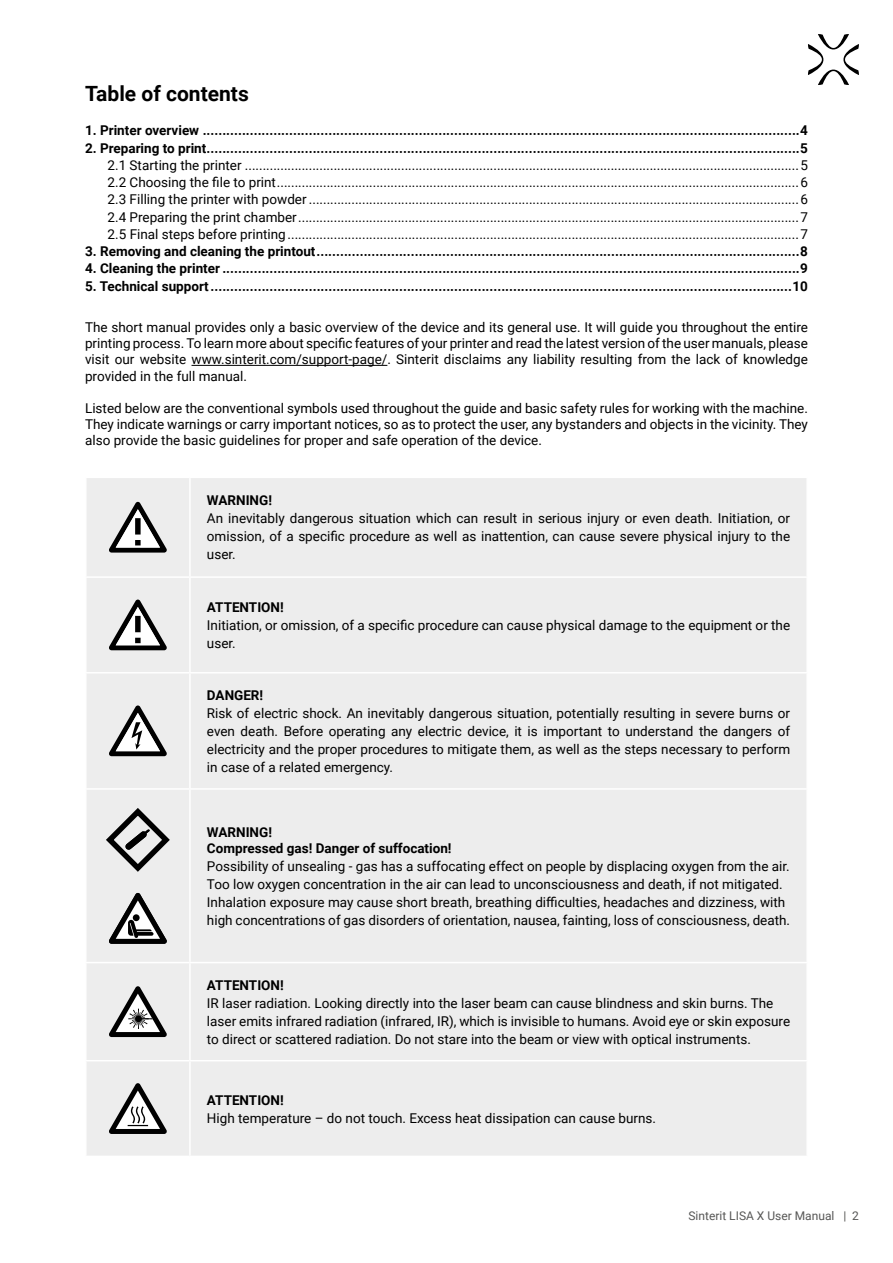
<style>
.page{position:relative;width:893px;height:1263px;background:#fff}
.page>*{position:absolute;margin:0;border:0;box-sizing:border-box;transform-origin:0 0}
.t1{font:700 21px "Roboto";color:#000}
.t2{font:13.5px/18px "Roboto";color:#000;text-align:justify}
.t3{font:700 13.5px/16.2px "Roboto";color:#000}
.t4{font:12px "Roboto";color:#575756}
</style>
<div class="page">
<svg style="left:808px;top:34px;width:51px;height:51px"></svg>
<hr style="left:191px;top:365px;width:196px;height:1px;background:#000">
<div style="left:87px;top:478px;width:719px;height:678px;background:#ededed"></div>
<div style="left:191px;top:673px;width:615px;height:483px;background:#ededed"></div>
<hr style="left:85px;top:576px;width:104px;height:2px;background:#fff">
<hr style="left:85px;top:672px;width:104px;height:1px;background:#fff">
<hr style="left:85px;top:788px;width:104px;height:2px;background:#fff">
<hr style="left:85px;top:962px;width:104px;height:1px;background:#fff">
<hr style="left:85px;top:1060px;width:104px;height:1px;background:#fff">
<hr style="left:189px;top:478px;width:2px;height:98px;background:#fff">
<hr style="left:189px;top:576px;width:619px;height:2px;background:#fff">
<hr style="left:189px;top:578px;width:2px;height:94px;background:#fff">
<hr style="left:189px;top:672px;width:619px;height:1px;background:#fff">
<hr style="left:189px;top:673px;width:2px;height:115px;background:#fff">
<hr style="left:189px;top:788px;width:619px;height:2px;background:#fff">
<hr style="left:189px;top:790px;width:2px;height:172px;background:#fff">
<hr style="left:189px;top:962px;width:619px;height:1px;background:#fff">
<hr style="left:189px;top:963px;width:2px;height:97px;background:#fff">
<hr style="left:189px;top:1060px;width:619px;height:1px;background:#fff">
<hr style="left:189px;top:1061px;width:2px;height:95px;background:#fff">
<svg style="left:109px;top:502px;width:58px;height:51px"></svg>
<svg style="left:109px;top:600px;width:58px;height:50px"></svg>
<svg style="left:109px;top:705px;width:58px;height:51px"></svg>
<svg style="left:102px;top:804px;width:72px;height:72px"></svg>
<svg style="left:109px;top:893px;width:58px;height:51px"></svg>
<svg style="left:109px;top:986px;width:58px;height:51px"></svg>
<svg style="left:109px;top:1083px;width:58px;height:51px"></svg>
<h1 class="t1" style="left:85px;top:79px;width:165px">Table of contents</h1>
<p class="t3" style="left:85px;top:122px;width:724px">1. Printer overview ........................................................................................................................................................4</p>
<p class="t3" style="left:85px;top:139px;width:724px">2. Preparing to print.......................................................................................................................................................5</p>
<p class="t2" style="left:108px;top:156px;width:702px;line-height:17.2px">2.1 Starting the printer ............................................................................................................................................................5<br>2.2 Choosing the file to print...................................................................................................................................................6<br>2.3 Filling the printer with powder ..........................................................................................................................................6<br>2.4 Preparing the print chamber.............................................................................................................................................7<br>2.5 Final steps before printing................................................................................................................................................7</p>
<p class="t3" style="left:85px;top:243px;width:724px">3. Removing and cleaning the printout...........................................................................................................................8</p>
<p class="t3" style="left:85px;top:260px;width:724px">4. Cleaning the printer ...................................................................................................................................................9</p>
<p class="t3" style="left:85px;top:277px;width:724px">5. Technical support....................................................................................................................................................10</p>
<p class="t2" style="left:85px;top:319px;width:724px;line-height:16.2px">The short manual provides only a basic overview of the device and its general use. It will guide you throughout the entire printing process. To learn more about specific features of your printer and read the latest version of the user manuals, please visit our website www.sinterit.com/support-page/. Sinterit disclaims any liability resulting from the lack of knowledge provided in the full manual.</p>
<p class="t2" style="left:85px;top:400px;width:724px;line-height:16.2px">Listed below are the conventional symbols used throughout the guide and basic safety rules for working with the machine.<br>They indicate warnings or carry important notices, so as to protect the user, any bystanders and objects in the vicinity. They also provide the basic guidelines for proper and safe operation of the device.</p>
<p class="t3" style="left:207px;top:492px;width:67px">WARNING!</p>
<p class="t2" style="left:207px;top:509px;width:585px">An inevitably dangerous situation which can result in serious injury or even death. Initiation, or omission, of a specific procedure as well as inattention, can cause severe physical injury to the user.</p>
<p class="t3" style="left:207px;top:599px;width:78px">ATTENTION!</p>
<p class="t2" style="left:207px;top:616px;width:585px">Initiation, or omission, of a specific procedure can cause physical damage to the equipment or the user.</p>
<p class="t3" style="left:207px;top:686px;width:58px">DANGER!</p>
<p class="t2" style="left:207px;top:704px;width:585px">Risk of electric shock. An inevitably dangerous situation, potentially resulting in severe burns or even death. Before operating any electric device, it is important to understand the dangers of electricity and the proper procedures to mitigate them, as well as the steps necessary to perform in case of a related emergency.</p>
<p class="t3" style="left:207px;top:823px;width:246px">WARNING!<br>Compressed gas! Danger of suffocation!</p>
<p class="t2" style="left:207px;top:857px;width:585px;text-align:left">Possibility of unsealing - gas has a suffocating effect on people by displacing oxygen from the air.<br>Too low oxygen concentration in the air can lead to unconsciousness and death, if not mitigated.<br>Inhalation exposure may cause short breath, breathing difficulties, headaches and dizziness, with high concentrations of gas disorders of orientation, nausea, fainting, loss of consciousness, death.</p>
<p class="t3" style="left:207px;top:976px;width:78px">ATTENTION!</p>
<p class="t2" style="left:207px;top:993px;width:585px;text-align:left">IR laser radiation. Looking directly into the laser beam can cause blindness and skin burns. The laser emits infrared radiation (infrared, IR), which is invisible to humans. Avoid eye or skin exposure to direct or scattered radiation. Do not stare into the beam or view with optical instruments.</p>
<p class="t3" style="left:207px;top:1091px;width:78px">ATTENTION!</p>
<p class="t2" style="left:207px;top:1108px;width:451px">High temperature – do not touch. Excess heat dissipation can cause burns.</p>
<p class="t4" style="left:688px;top:1208px;width:172px">Sinterit LISA X User Manual | 2</p>
</div>
